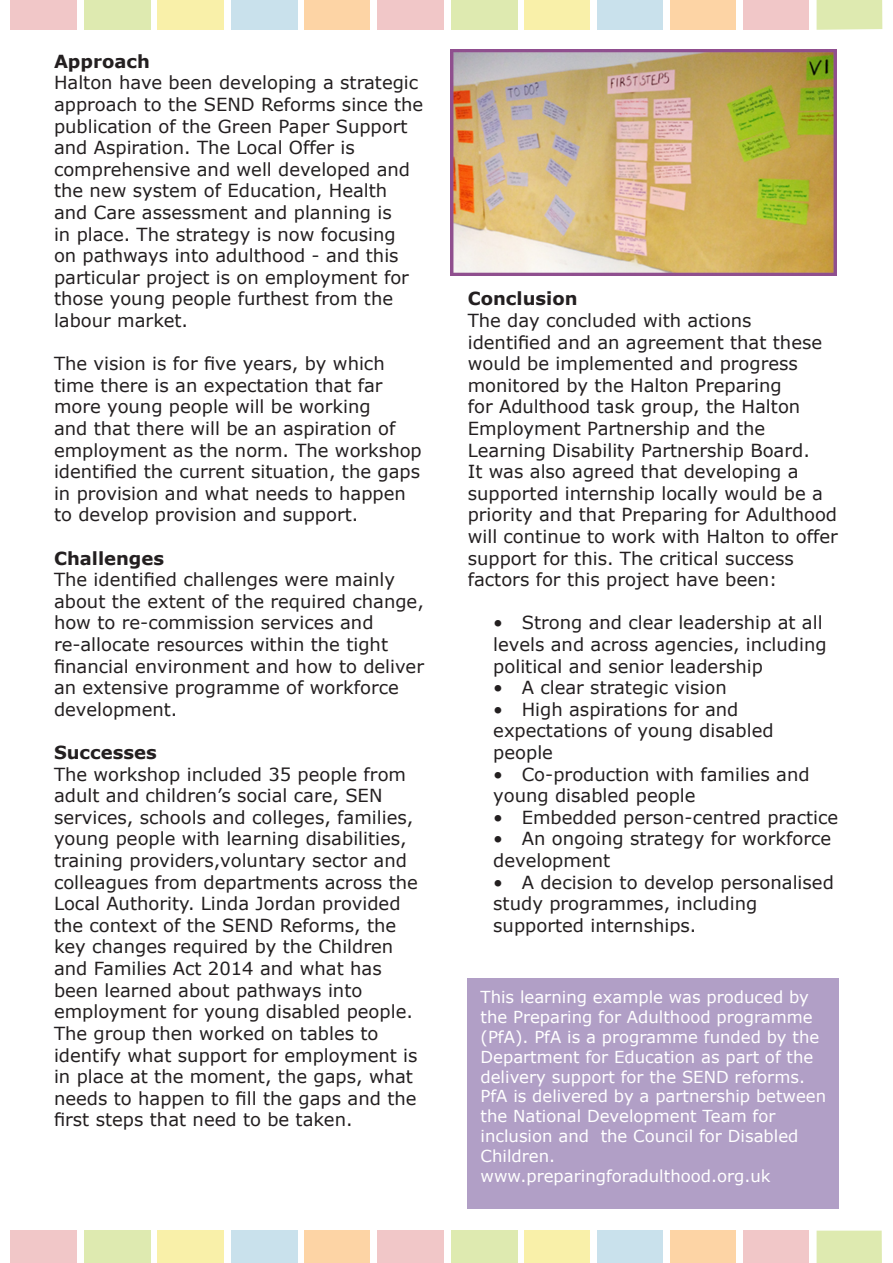
<style>
.page{position:relative;width:893px;height:1263px;background:#fff}
.page>*{position:absolute;margin:0;border:0;box-sizing:border-box;transform-origin:0 0}
.t1{font:18px/21.6px "Verdana";color:#231f20}
.t2{font:700 18px "Verdana";color:#231f20}
.Body{font:16.5px/19.8px "Verdana";color:#fff}
</style>
<div class="page">
<div style="left:817px;top:1230px;width:65px;height:33px;background:#deeab0"></div>
<div style="left:525px;top:1230px;width:65px;height:33px;background:#f9f0a9"></div>
<div style="left:744px;top:1230px;width:65px;height:33px;background:#f1c7c8"></div>
<div style="left:598px;top:1230px;width:65px;height:33px;background:#c9e1ec"></div>
<div style="left:671px;top:1230px;width:65px;height:33px;background:#fdd4a5"></div>
<div style="left:158px;top:1230px;width:66px;height:33px;background:#f9f0a9"></div>
<div style="left:378px;top:1230px;width:66px;height:33px;background:#f1c7c8"></div>
<div style="left:231px;top:1230px;width:66px;height:33px;background:#c9e1ec"></div>
<div style="left:305px;top:1230px;width:65px;height:33px;background:#fdd4a5"></div>
<div style="left:451px;top:1230px;width:66px;height:33px;background:#deeab0"></div>
<div style="left:11px;top:1230px;width:66px;height:33px;background:#f1c7c8"></div>
<div style="left:84px;top:1230px;width:66px;height:33px;background:#deeab0"></div>
<div style="left:817px;top:0;width:65px;height:30px;background:#deeab0"></div>
<div style="left:525px;top:0;width:65px;height:29px;background:#f9f0a9"></div>
<div style="left:744px;top:0;width:65px;height:30px;background:#f1c7c8"></div>
<div style="left:598px;top:0;width:65px;height:30px;background:#c9e1ec"></div>
<div style="left:671px;top:0;width:65px;height:29px;background:#fdd4a5"></div>
<div style="left:158px;top:0;width:66px;height:29px;background:#f9f0a9"></div>
<div style="left:378px;top:0;width:66px;height:29px;background:#f1c7c8"></div>
<div style="left:231px;top:0;width:66px;height:29px;background:#c9e1ec"></div>
<div style="left:305px;top:0;width:65px;height:29px;background:#fdd4a5"></div>
<div style="left:451px;top:0;width:66px;height:29px;background:#deeab0"></div>
<div style="left:11px;top:0;width:66px;height:30px;background:#f1c7c8"></div>
<div style="left:84px;top:0;width:66px;height:30px;background:#deeab0"></div>
<div style="left:468px;top:978px;width:371px;height:231px;background:#b19fc6"></div>
<img style="left:451px;top:49px;width:385px;height:227px">
<p class="t2" style="left:54px;top:50px;width:97px">Approach</p>
<p class="t1" style="left:54px;top:71px;width:371px">Halton have been developing a strategic approach to the SEND Reforms since the publication of the Green Paper Support and Aspiration. The Local Offer is comprehensive and well developed and the new system of Education, Health and Care assessment and planning is<br>in place. The strategy is now focusing<br>on pathways into adulthood - and this particular project is on employment for those young people furthest from the labour market.</p>
<p class="t1" style="left:54px;top:352px;width:369px">The vision is for five years, by which time there is an expectation that far more young people will be working<br>and that there will be an aspiration of employment as the norm. The workshop identified the current situation, the gaps in provision and what needs to happen to develop provision and support.</p>
<p class="t2" style="left:54px;top:547px;width:112px">Challenges</p>
<p class="t1" style="left:54px;top:568px;width:371px">The identified challenges were mainly about the extent of the required change, how to re-commission services and re-allocate resources within the tight financial environment and how to deliver an extensive programme of workforce development.</p>
<p class="t2" style="left:54px;top:741px;width:104px">Successes</p>
<p class="t1" style="left:54px;top:763px;width:365px">The workshop included 35 people from adult and children’s social care, SEN services, schools and colleges, families, young people with learning disabilities, training providers,voluntary sector and colleagues from departments across the Local Authority. Linda Jordan provided the context of the SEND Reforms, the key changes required by the Children and Families Act 2014 and what has been learned about pathways into employment for young disabled people.<br>The group then worked on tables to identify what support for employment is in place at the moment, the gaps, what needs to happen to fill the gaps and the first steps that need to be taken.</p>
<p class="t2" style="left:468px;top:287px;width:111px">Conclusion</p>
<p class="t1" style="left:468px;top:309px;width:371px">The day concluded with actions identified and an agreement that these would be implemented and progress monitored by the Halton Preparing<br>for Adulthood task group, the Halton Employment Partnership and the Learning Disability Partnership Board.<br>It was also agreed that developing a supported internship locally would be a priority and that Preparing for Adulthood will continue to work with Halton to offer support for this. The critical success factors for this project have been:</p>
<p class="t1" style="left:493px;top:611px;width:335px">• Strong and clear leadership at all levels and across agencies, including political and senior leadership</p>
<p class="t1" style="left:493px;top:676px;width:235px">• A clear strategic vision</p>
<p class="t1" style="left:493px;top:698px;width:282px">• High aspirations for and expectations of young disabled people</p>
<p class="t1" style="left:493px;top:763px;width:318px">• Co-production with families and young disabled people</p>
<p class="t1" style="left:493px;top:806px;width:346px">• Embedded person-centred practice</p>
<p class="t1" style="left:493px;top:827px;width:339px">• An ongoing strategy for workforce development</p>
<p class="t1" style="left:493px;top:871px;width:342px">• A decision to develop personalised study programmes, including supported internships.</p>
<p class="Body" style="left:480px;top:987px;width:347px">This learning example was produced by the Preparing for Adulthood programme (PfA). PfA is a programme funded by the Department for Education as part of the delivery support for the SEND reforms.<br>PfA is delivered by a partnership between the National Development Team for inclusion and the Council for Disabled Children.</p>
<p class="Body" style="left:480px;top:1165px;width:292px">www.preparingforadulthood.org.uk</p>
</div>
